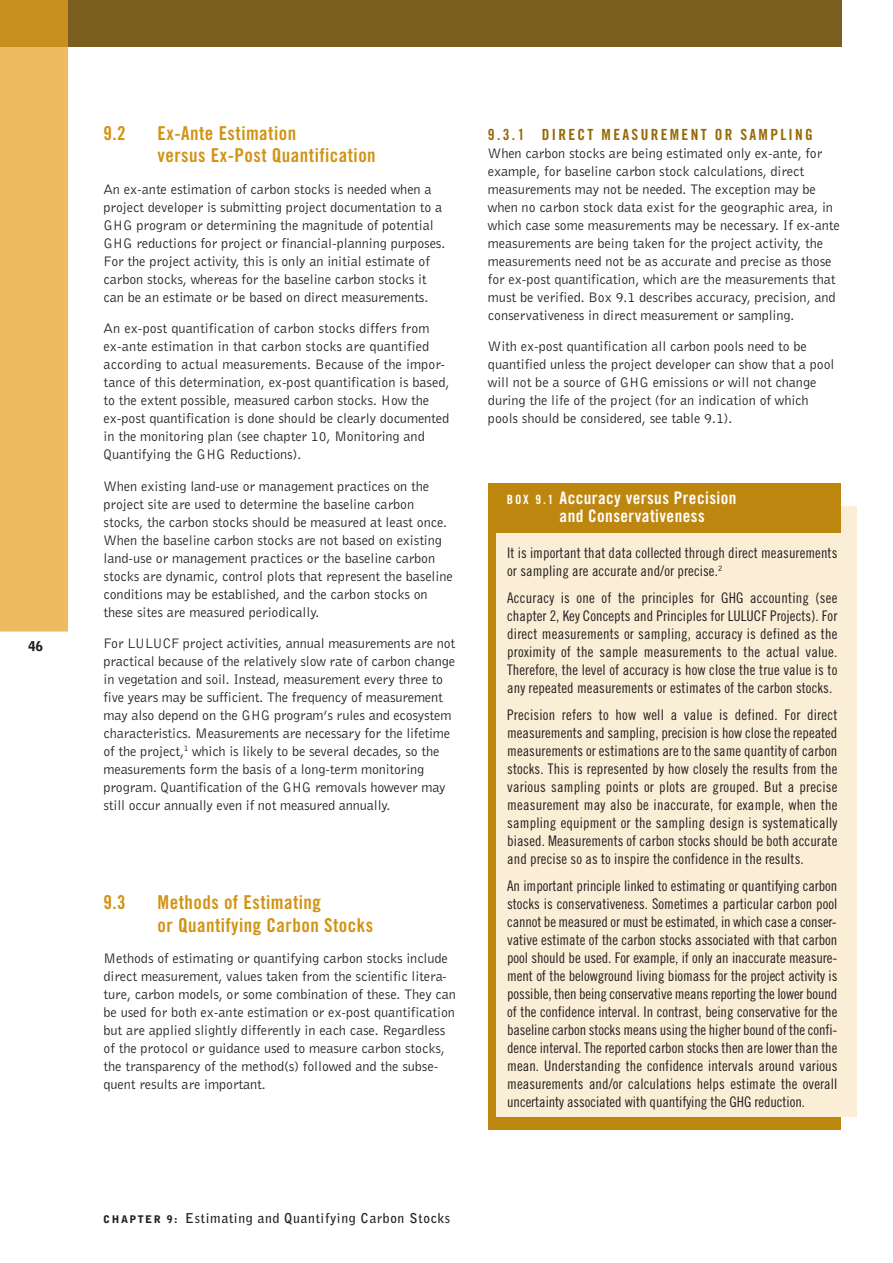
<style>
.page{position:relative;width:893px;height:1263px;background:#fff}
.page>*{position:absolute;margin:0;border:0;box-sizing:border-box;transform-origin:0 0}
.t1{font:19.2px/22.5px "Trade Gothic Bold Cond Twenty";letter-spacing:.025em;color:#d19314}
.t2{font:17.25px/18px "Trade Gothic Bold Cond Twenty";letter-spacing:.025em;color:#fff}
.t3{font:15.3px "Trade Gothic Bold Cond Twenty";letter-spacing:.15em;color:#956903}
.t4{font:14.7px/18px "Trade Gothic Cond Eighteen";letter-spacing:.005em;color:#231f20;text-align:justify}
.t5{font:14.25px/18px "Bell Gothic BT";letter-spacing:-.005em;color:#231f20}
.t6{font:700 13.5px "Bell Gothic BT";letter-spacing:.05em;color:#231f20}
.t7{font:900 13.5px "Bell Gothic BT";color:#231f20}
.s1{font-size:12.75px}
.s2{font-weight:900;font-size:10.5px}
</style>
<div class="page">
<div style="left:0;top:0;width:842px;height:47px;background:#7b5d1d"></div>
<div style="left:0;top:47px;width:68px;height:585px;background:#efbb61"></div>
<div style="left:0;top:0;width:68px;height:47px;background:#c68f1e"></div>
<div style="left:488px;top:512px;width:353px;height:618px;background:#bd860f"></div>
<div style="left:496px;top:506px;width:361px;height:611px;background:#fbeed7"></div>
<div style="left:488px;top:484px;width:353px;height:49px;background:#bd860f"></div>
<p class="t7" style="left:28px;top:641px;width:16px">46</p>
<h1 class="t1" style="left:104px;top:123px;width:24px">9.2</h1>
<h1 class="t1" style="left:158px;top:123px;width:220px">Ex-Ante Estimation<br>versus Ex-Post Quantification</h1>
<p class="t5" style="left:104px;top:181px;width:343px">An ex-ante estimation of carbon stocks is needed when a project developer is submitting project documentation to a GHG program or determining the magnitude of potential GHG reductions for project or financial-planning purposes.<br>For the project activity, this is only an initial estimate of carbon stocks, whereas for the baseline carbon stocks it can be an estimate or be based on direct measurements.</p>
<p class="t5" style="left:104px;top:320px;width:347px">An ex-post quantification of carbon stocks differs from ex-ante estimation in that carbon stocks are quantified according to actual measurements. Because of the impor&shy;tance of this determination, ex-post quantification is based, to the extent possible, measured carbon stocks. How the ex-post quantification is done should be clearly documented in the monitoring plan (see chapter 10, Monitoring and Quantifying the GHG Reductions).</p>
<p class="t5" style="left:104px;top:478px;width:351px">When existing land-use or management practices on the project site are used to determine the baseline carbon stocks, the carbon stocks should be measured at least once.<br>When the baseline carbon stocks are not based on existing land-use or management practices or the baseline carbon stocks are dynamic, control plots that represent the baseline conditions may be established, and the carbon stocks on these sites are measured periodically.</p>
<p class="t5" style="left:104px;top:635px;width:353px">For LULUCF project activities, annual measurements are not practical because of the relatively slow rate of carbon change in vegetation and soil. Instead, measurement every three to five years may be sufficient. The frequency of measurement may also depend on the GHG program’s rules and ecosystem characteristics. Measurements are necessary for the lifetime of the project,<sup>1</sup> which is likely to be several decades, so the measurements form the basis of a long-term monitoring program. Quantification of the GHG removals however may still occur annually even if not measured annually.</p>
<h1 class="t1" style="left:104px;top:892px;width:24px">9.3</h1>
<h1 class="t1" style="left:158px;top:892px;width:217px">Methods of Estimating<br>or Quantifying Carbon Stocks</h1>
<p class="t5" style="left:104px;top:950px;width:354px">Methods of estimating or quantifying carbon stocks include direct measurement, values taken from the scientific litera&shy;ture, carbon models, or some combination of these. They can be used for both ex-ante estimation or ex-post quantification but are applied slightly differently in each case. Regardless of the protocol or guidance used to measure carbon stocks, the transparency of the method(s) followed and the subse&shy;quent results are important.</p>
<p class="t3" style="left:488px;top:128px;width:326px">9.3.1 DIRECT MEASUREMENT OR SAMPLING</p>
<p class="t5" style="left:488px;top:145px;width:353px">When carbon stocks are being estimated only ex-ante, for example, for baseline carbon stock calculations, direct measurements may not be needed. The exception may be when no carbon stock data exist for the geographic area, in which case some measurements may be necessary. If ex-ante measurements are being taken for the project activity, the measurements need not be as accurate and precise as those for ex-post quantification, which are the measurements that must be verified. Box 9.1 describes accuracy, precision, and conservativeness in direct measurement or sampling.</p>
<p class="t5" style="left:488px;top:338px;width:348px">With ex-post quantification all carbon pools need to be quantified unless the project developer can show that a pool will not be a source of GHG emissions or will not change during the life of the project (for an indication of which pools should be considered, see table 9.1).</p>
<p class="t2" style="left:560px;top:490px;width:178px;text-indent:-53px"><span class="s1">B O X 9 . 1</span> Accuracy versus Precision and Conservativeness</p>
<p class="t4" style="left:507px;top:545px;width:332px">It is important that data collected through direct measurements or sampling are accurate and/or precise.<sup>2</sup></p>
<p class="t4" style="left:507px;top:590px;width:332px">Accuracy is one of the principles for GHG accounting (see chapter 2, Key Concepts and Principles for LULUCF Projects). For direct measurements or sampling, accuracy is defined as the proximity of the sample measurements to the actual value.<br>Therefore, the level of accuracy is how close the true value is to any repeated measurements or estimates of the carbon stocks.</p>
<p class="t4" style="left:507px;top:707px;width:332px">Precision refers to how well a value is defined. For direct measurements and sampling, precision is how close the repeated measurements or estimations are to the same quantity of carbon stocks. This is represented by how closely the results from the various sampling points or plots are grouped. But a precise measurement may also be inaccurate, for example, when the sampling equipment or the sampling design is systematically biased. Measurements of carbon stocks should be both accurate and precise so as to inspire the confidence in the results.</p>
<p class="t4" style="left:507px;top:878px;width:332px">An important principle linked to estimating or quantifying carbon stocks is conservativeness. Sometimes a particular carbon pool cannot be measured or must be estimated, in which case a conser&shy;vative estimate of the carbon stocks associated with that carbon pool should be used. For example, if only an inaccurate measure&shy;ment of the belowground living biomass for the project activity is possible, then being conservative means reporting the lower bound of the confidence interval. In contrast, being conservative for the baseline carbon stocks means using the higher bound of the confi&shy;dence interval. The reported carbon stocks then are lower than the mean. Understanding the confidence intervals around various measurements and/or calculations helps estimate the overall uncertainty associated with quantifying the GHG reduction.</p>
<p class="t6" style="left:103px;top:1213px;width:348px"><span class="s2">CHAPTER 9:</span> Estimating and Quantifying Carbon Stocks</p>
</div>
